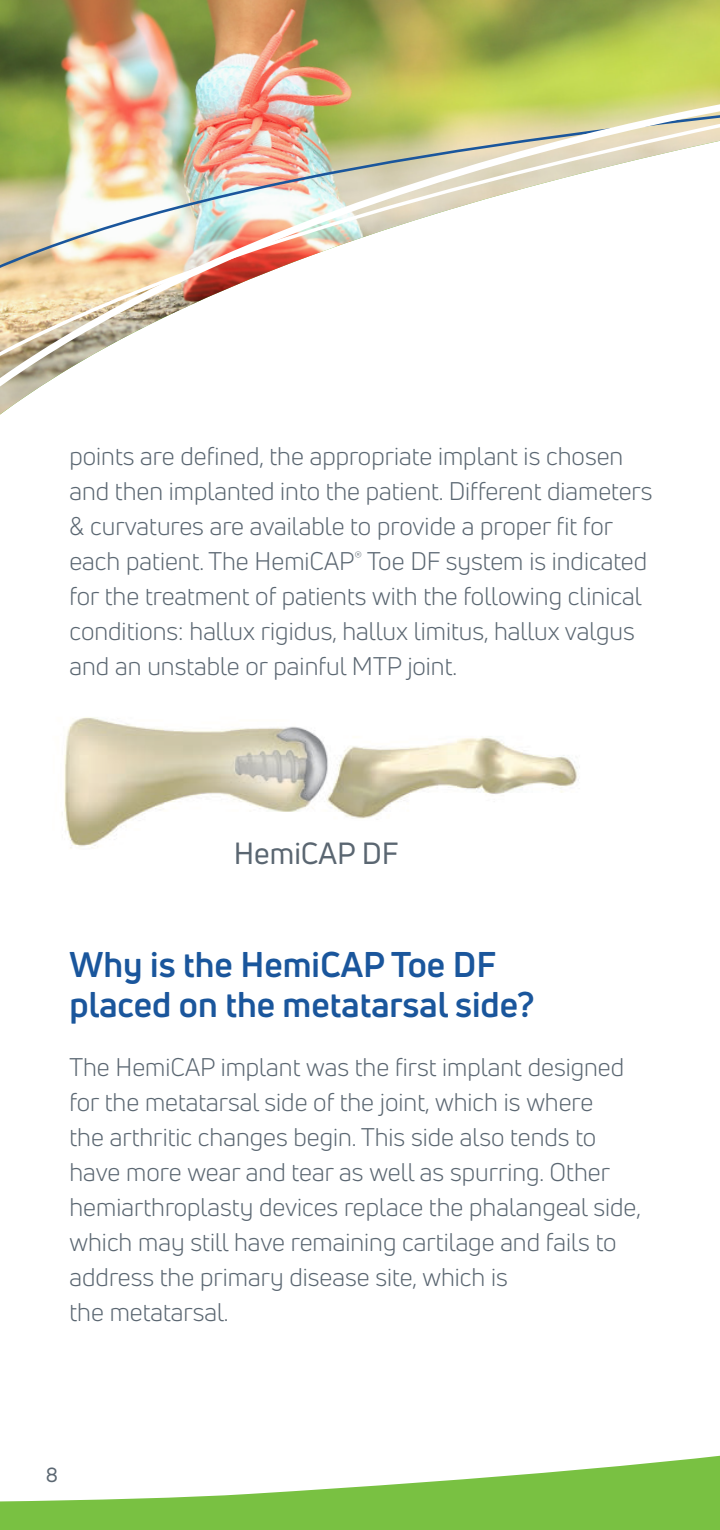
<style>
.page{position:relative;width:720px;height:1530px;background:#fff}
.page>*{position:absolute;margin:0;border:0;box-sizing:border-box;transform-origin:0 0}
.t1{font:700 35px/40px "Uni Neue";color:#1a569c}
.ScriptHeadline{font:30px "Uni Neue";color:#5a6671}
.t2{font:25px/35px "Uni Neue";color:#5a6671}
.t3{font:20px "Uni Neue";color:#5a6671}
</style>
<div class="page">
<img style="left:0;top:0;width:720px;height:415px">
<img style="left:62px;top:717px;width:517px;height:132px">
<svg style="left:151px;top:819px;width:223px;height:20px"></svg>
<svg style="left:0;top:1455px;width:720px;height:75px;fill:#79c142"></svg>
<p class="t2" style="left:69px;top:439px;width:584px">points are defined, the appropriate implant is chosen and then implanted into the patient. Different diameters &amp; curvatures are available to provide a proper fit for each patient. The HemiCAP<sup>®</sup> Toe DF system is indicated for the treatment of patients with the following clinical conditions: hallux rigidus, hallux limitus, hallux valgus and an unstable or painful MTP joint.</p>
<p class="ScriptHeadline" style="left:234px;top:835px;width:166px">HemiCAP DF</p>
<p class="t1" style="left:69px;top:944px;width:466px">Why is the HemiCAP Toe DF placed on the metatarsal side?</p>
<p class="t2" style="left:69px;top:1049px;width:573px">The HemiCAP implant was the first implant designed for the metatarsal side of the joint, which is where<br>the arthritic changes begin. This side also tends to have more wear and tear as well as spurring. Other hemiarthroplasty devices replace the phalangeal side, which may still have remaining cartilage and fails to address the primary disease site, which is<br>the metatarsal.</p>
<p class="t3" style="left:46px;top:1463px;width:14px">8</p>
</div>
